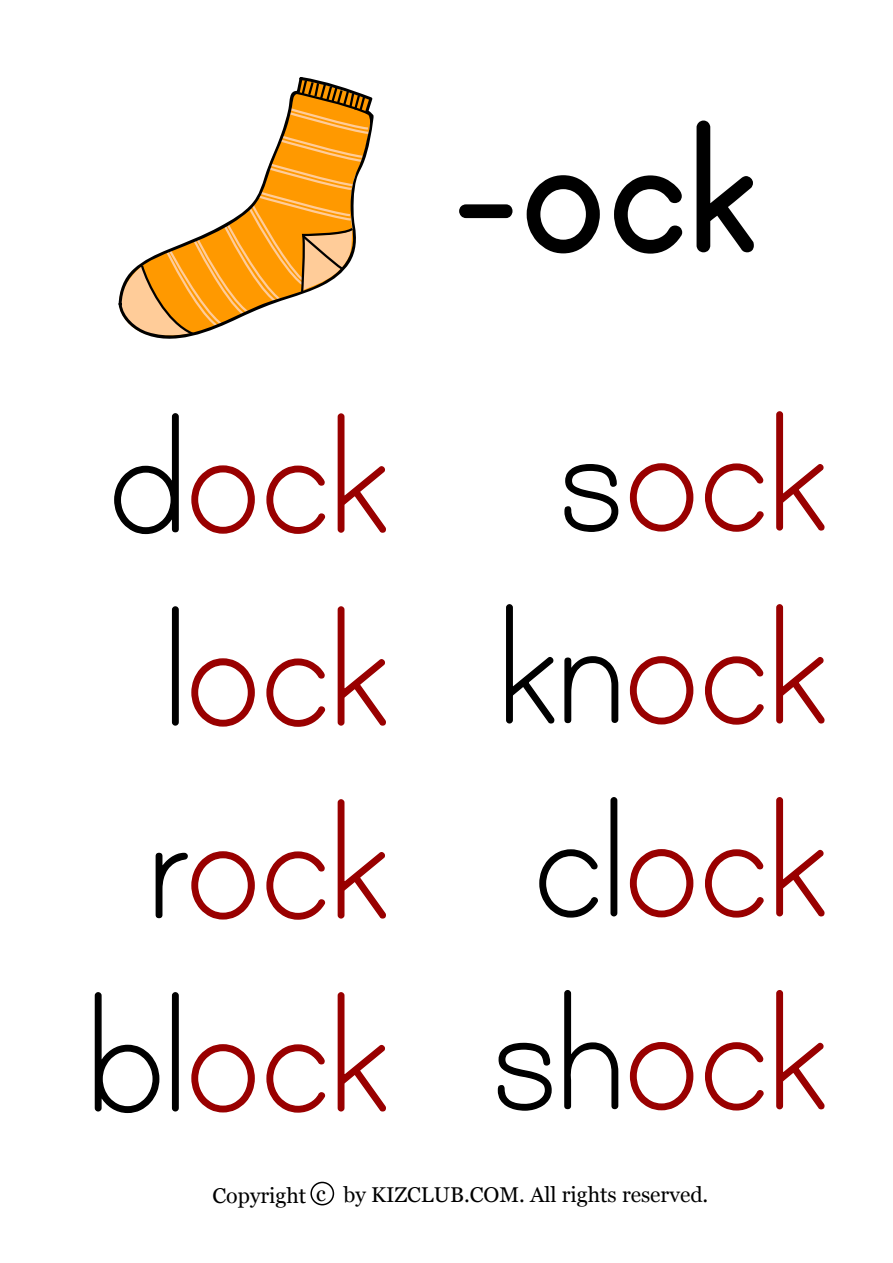
<style>
.page{position:relative;width:893px;height:1263px;background:#fff}
.page>*{position:absolute;margin:0;border:0;box-sizing:border-box;transform-origin:0 0}
.t1{font:700 217.8px "Print";color:#000}
.t2{font:192px/192.9px "Print Clearly";letter-spacing:-.06em;color:#900;text-align:center}
.t3{font:21.3px "Georgia";color:#000}
.s1{color:#000}
</style>
<div class="page">
<svg style="left:564px;top:464px;width:55px;height:68px"></svg>
<svg style="left:629px;top:463px;width:65px;height:69px"></svg>
<svg style="left:705px;top:463px;width:59px;height:69px"></svg>
<svg style="left:776px;top:411px;width:49px;height:120px"></svg>
<svg style="left:506px;top:604px;width:49px;height:120px"></svg>
<svg style="left:564px;top:656px;width:55px;height:68px"></svg>
<svg style="left:629px;top:656px;width:65px;height:69px"></svg>
<svg style="left:705px;top:656px;width:59px;height:69px"></svg>
<svg style="left:776px;top:604px;width:49px;height:120px"></svg>
<svg style="left:539px;top:849px;width:59px;height:69px"></svg>
<svg style="left:610px;top:797px;width:8px;height:120px"></svg>
<svg style="left:629px;top:849px;width:65px;height:69px"></svg>
<svg style="left:705px;top:849px;width:59px;height:69px"></svg>
<svg style="left:776px;top:797px;width:49px;height:120px"></svg>
<svg style="left:497px;top:1042px;width:55px;height:69px"></svg>
<svg style="left:564px;top:990px;width:55px;height:120px"></svg>
<svg style="left:629px;top:1042px;width:65px;height:69px"></svg>
<svg style="left:705px;top:1042px;width:59px;height:69px"></svg>
<svg style="left:776px;top:990px;width:49px;height:120px"></svg>
<svg style="left:114px;top:413px;width:65px;height:122px"></svg>
<svg style="left:191px;top:465px;width:64px;height:69px"></svg>
<svg style="left:266px;top:465px;width:60px;height:69px"></svg>
<svg style="left:337px;top:413px;width:49px;height:120px"></svg>
<svg style="left:171px;top:606px;width:8px;height:120px"></svg>
<svg style="left:191px;top:658px;width:64px;height:69px"></svg>
<svg style="left:266px;top:658px;width:60px;height:69px"></svg>
<svg style="left:337px;top:606px;width:49px;height:120px"></svg>
<svg style="left:155px;top:851px;width:100px;height:69px"></svg>
<svg style="left:266px;top:851px;width:60px;height:69px"></svg>
<svg style="left:337px;top:799px;width:49px;height:120px"></svg>
<svg style="left:94px;top:992px;width:66px;height:122px"></svg>
<svg style="left:171px;top:992px;width:8px;height:120px"></svg>
<svg style="left:191px;top:1044px;width:64px;height:69px"></svg>
<svg style="left:266px;top:1044px;width:60px;height:69px"></svg>
<svg style="left:337px;top:992px;width:49px;height:120px"></svg>
<div style="left:310px;top:1182px;width:24px;height:23px;border:2px solid #000;border-radius:50%"></div>
<svg style="left:118px;top:77px;width:256px;height:262px"></svg>
<h2 class="t2" style="left:82px;top:378px;width:314px"><span class="s1">d</span>ock <span class="s1">l</span>ock <span class="s1">r</span>ock <span class="s1">bl</span>ock</h2>
<h1 class="t1" style="left:448px;top:88px;width:318px">-ock</h1>
<h2 class="t2" style="left:486px;top:376px;width:349px"><span class="s1">s</span>ock <span class="s1">kn</span>ock <span class="s1">cl</span>ock <span class="s1">sh</span>ock</h2>
<p class="t3" style="left:213px;top:1179px;width:497px">Copyright c by KIZCLUB.COM. All rights reserved.</p>
</div>
